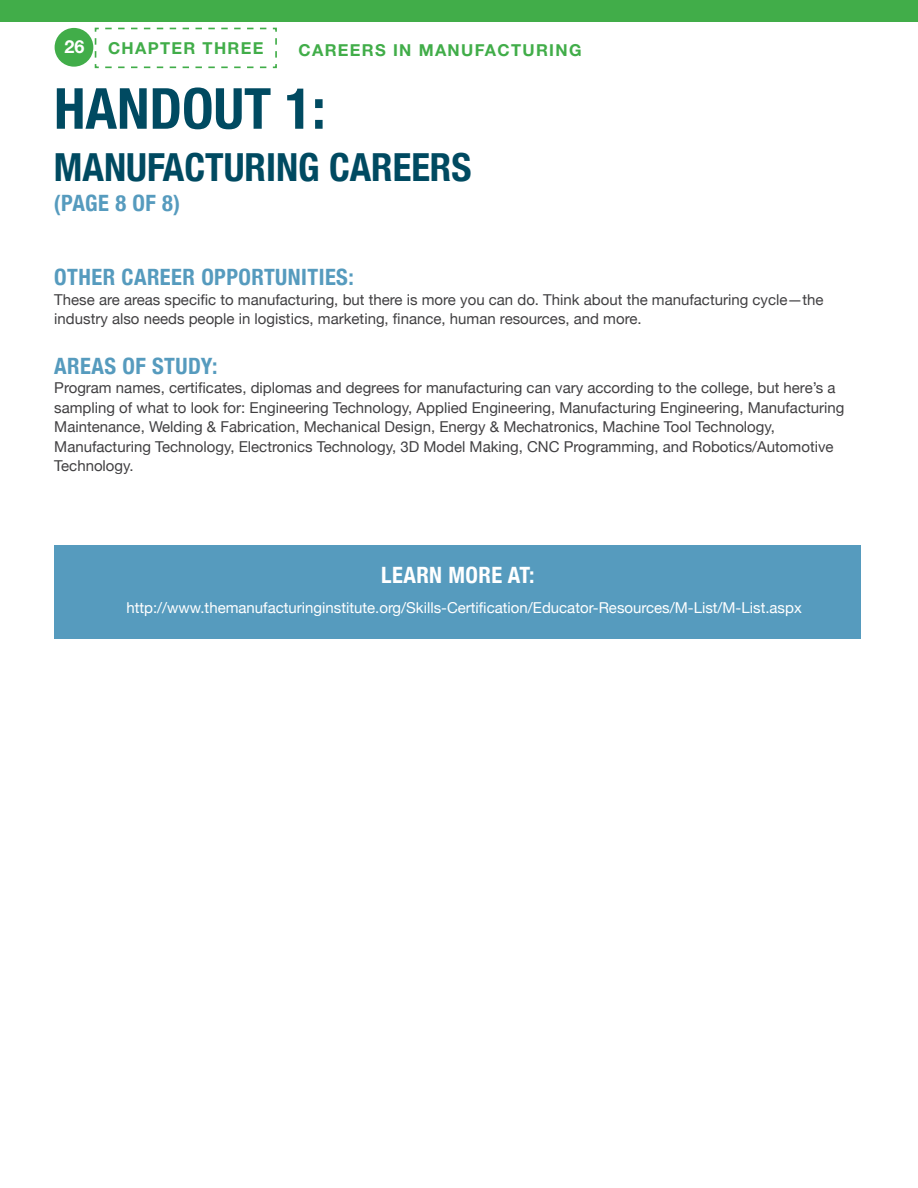
<style>
.page{position:relative;width:918px;height:1188px;background:#fff}
.page>*{position:absolute;margin:0;border:0;box-sizing:border-box;transform-origin:0 0}
.t1{font:700 condensed 56.7px "Helvetica Neue";color:#004a61}
.t2{font:700 condensed 38.7px "Helvetica Neue";color:#004a61}
.t3{font:700 condensed 22.5px "Helvetica Neue";letter-spacing:.02em;color:#569bbe}
.t4{font:700 condensed 22.5px "Helvetica Neue";letter-spacing:.02em;color:#fff}
.t5{font:700 18px "Helvetica Neue";color:#fff}
.t6{font:700 16.5px "Helvetica Neue";letter-spacing:.08em;color:#41ad49}
.t7{font:15px/19.5px "Helvetica Neue";color:#414042}
.t8{font:15px "Helvetica Neue";color:#fff}
</style>
<div class="page">
<div style="left:0;top:0;width:918px;height:22px;background:#41ad49"></div>
<div style="left:54px;top:545px;width:807px;height:94px;background:#569bbe"></div>
<svg style="left:94px;top:27px;width:183px;height:42px"></svg>
<div style="left:55px;top:28px;width:38px;height:39px;background:#41ad49;border-radius:50%"></div>
<p class="t5" style="left:64px;top:35px;width:22px">26</p>
<p class="t6" style="left:108px;top:38px;width:157px">CHAPTER THREE</p>
<p class="t6" style="left:298px;top:39px;width:285px">CAREERS IN MANUFACTURING</p>
<h1 class="t1" style="left:54px;top:74px;width:273px">HANDOUT 1:</h1>
<h2 class="t2" style="left:54px;top:144px;width:419px">MANUFACTURING CAREERS</h2>
<h3 class="t3" style="left:54px;top:190px;width:128px">(PAGE 8 OF 8)</h3>
<h3 class="t3" style="left:54px;top:264px;width:301px">OTHER CAREER OPPORTUNITIES:</h3>
<p class="t7" style="left:54px;top:289px;width:771px">These are areas specific to manufacturing, but there is more you can do. Think about the manufacturing cycle—the industry also needs people in logistics, marketing, finance, human resources, and more.</p>
<h3 class="t3" style="left:54px;top:352px;width:165px">AREAS OF STUDY:</h3>
<p class="t7" style="left:54px;top:378px;width:792px">Program names, certificates, diplomas and degrees for manufacturing can vary according to the college, but here’s a sampling of what to look for: Engineering Technology, Applied Engineering, Manufacturing Engineering, Manufacturing Maintenance, Welding &amp; Fabrication, Mechanical Design, Energy &amp; Mechatronics, Machine Tool Technology, Manufacturing Technology, Electronics Technology, 3D Model Making, CNC Programming, and Robotics/Automotive Technology.</p>
<h3 class="t4" style="left:381px;top:561px;width:155px">LEARN MORE AT:</h3>
<p class="t8" style="left:126px;top:598px;width:677px">http://www.themanufacturinginstitute.org/Skills-Certification/Educator-Resources/M-List/M-List.aspx</p>
</div>
